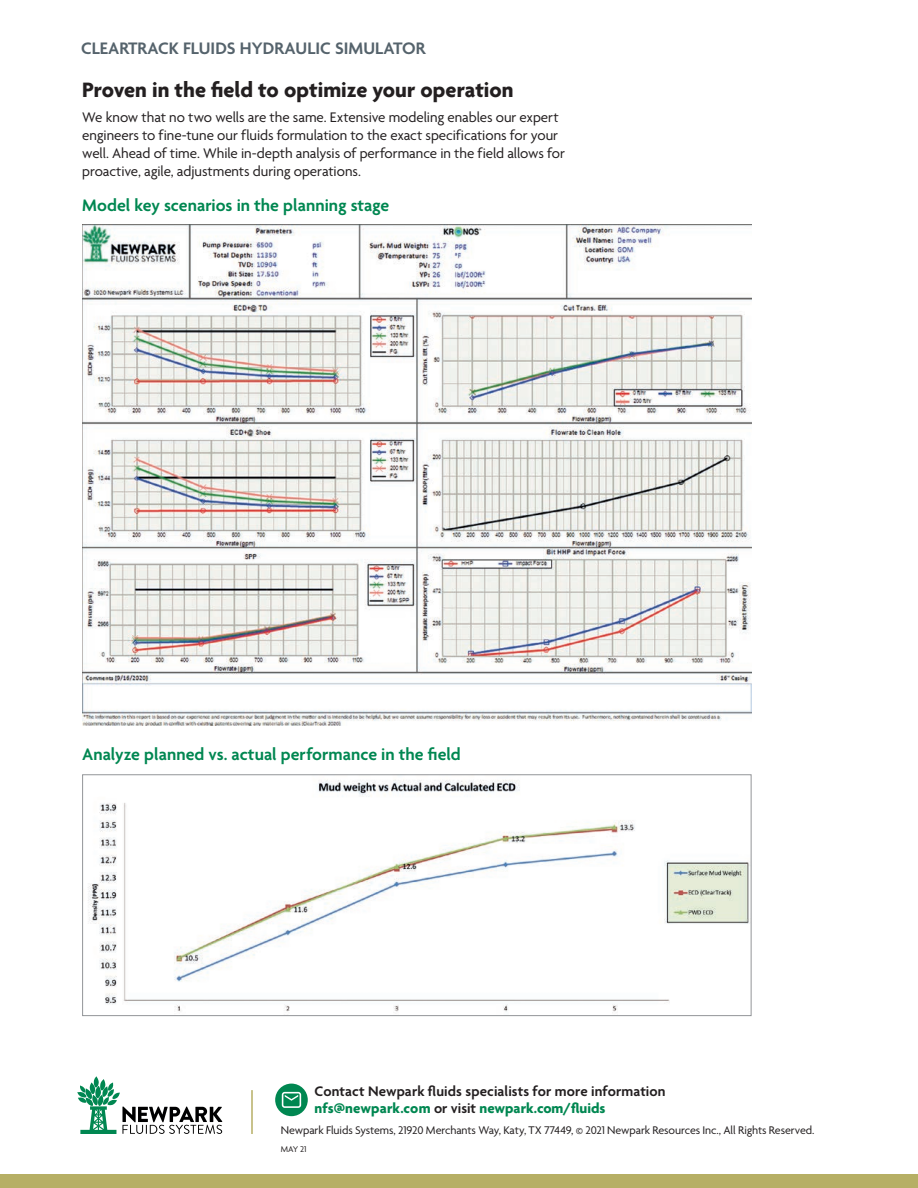
<style>
.page{position:relative;width:918px;height:1188px;background:#fff}
.page>*{position:absolute;margin:0;border:0;box-sizing:border-box;transform-origin:0 0}
.t1{font:700 22.5px "Agenda";color:#231f20}
.t2{font:600 18px "Agenda";color:#008751}
.t3{font:600 18px "Agenda";color:#55636c}
.t4{font:15px/18px "Agenda";letter-spacing:-.005em;color:#231f20}
.t5{font:600 15px/16.5px "Agenda";letter-spacing:.005em;color:#231f20}
.t6{font:12px "Agenda";letter-spacing:-.01em;color:#231f20}
.t7{font:9px "Agenda";color:#231f20}
.s1{font-weight:700;color:#008751}
</style>
<div class="page">
<div style="left:0;top:1174px;width:918px;height:14px;background:#b6af65"></div>
<svg style="left:77px;top:1079px;width:145px;height:55px"></svg>
<div style="left:275px;top:1084px;width:33px;height:32px;background:#008751;border-radius:50%"></div>
<svg style="left:282px;top:1092px;width:19px;height:16px"></svg>
<hr style="left:251px;top:1090px;width:2px;height:44px;background:#b6af65">
<img style="left:82px;top:225px;width:670px;height:500px">
<img style="left:88px;top:780px;width:662px;height:233px">
<div style="left:82px;top:774px;width:670px;height:242px;border:1px solid #939598"></div>
<p class="t3" style="left:81px;top:39px;width:346px">CLEARTRACK FLUIDS HYDRAULIC SIMULATOR</p>
<h1 class="t1" style="left:82px;top:78px;width:433px">Proven in the field to optimize your operation</h1>
<p class="t4" style="left:82px;top:109px;width:484px">We know that no two wells are the same. Extensive modeling enables our expert engineers to fine-tune our fluids formulation to the exact specifications for your well. Ahead of time. While in-depth analysis of performance in the field allows for proactive, agile, adjustments during operations.</p>
<p class="t2" style="left:82px;top:195px;width:309px">Model key scenarios in the planning stage</p>
<p class="t2" style="left:82px;top:745px;width:380px">Analyze planned vs. actual performance in the field</p>
<p class="t5" style="left:315px;top:1084px;width:353px">Contact Newpark fluids specialists for more information <span class="s1">nfs@newpark.com</span> or visit <span class="s1">newpark.com/fluids</span></p>
<p class="t6" style="left:281px;top:1124px;width:535px">Newpark Fluids Systems, 21920 Merchants Way, Katy, TX 77449, © 2021 Newpark Resources Inc., All Rights Reserved.</p>
<p class="t7" style="left:281px;top:1145px;width:27px">MAY 21</p>
</div>
